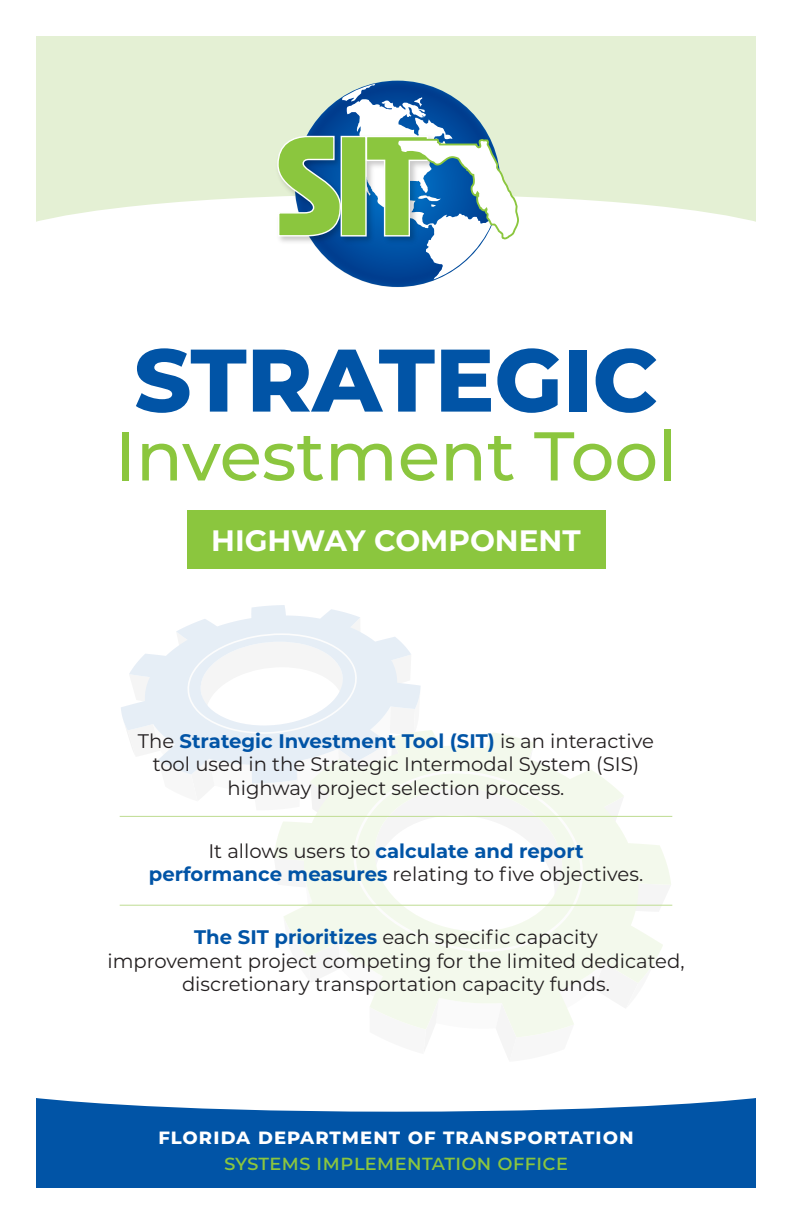
<style>
.page{position:relative;width:792px;height:1224px;background:#fff}
.page>*{position:absolute;margin:0;border:0;box-sizing:border-box;transform-origin:0 0}
.t1{font:800 88.6px "Montserrat";color:#0154a6}
.t2{font:500 68.8px "Montserrat";color:#8bc63e}
.t3{font:700 29.6px "Montserrat";color:#fff}
.t4{font:700 21.6px/26.4px "Montserrat";letter-spacing:.03em;color:#fff;text-align:center}
.t5{font:19.6px/23.6px "Montserrat";color:#231f20;text-align:center}
.s1{font-weight:700;color:#0154a6}
.s2{font-weight:500;color:#8bc63e}
</style>
<div class="page">
<svg style="left:121px;top:605px;width:228px;height:113px"></svg>
<svg style="left:123px;top:614px;width:548px;height:423px"></svg>
<div style="left:187px;top:510px;width:418px;height:59px;background:#8bc63e"></div>
<svg style="left:36px;top:36px;width:720px;height:186px;background:#e5f0d7"></svg>
<img style="left:270px;top:111px;width:7px;height:111px">
<svg style="left:277px;top:84px;width:243px;height:195px"></svg>
<svg style="left:36px;top:1098px;width:720px;height:90px;background:#1c66af"></svg>
<hr style="left:120px;top:816px;width:552px;height:1px;background:#c4df9b">
<hr style="left:120px;top:905px;width:552px;height:1px;background:#c4df9b">
<p class="t1" style="left:134px;top:315px;width:525px">STRATEGIC</p>
<p class="t2" style="left:115px;top:408px;width:564px">Investment Tool</p>
<p class="t3" style="left:211px;top:519px;width:371px">HIGHWAY COMPONENT</p>
<p class="t5" style="left:138px;top:728px;width:518px">The <span class="s1">Strategic Investment Tool (SIT)</span> is an interactive tool used in the Strategic Intermodal System (SIS) highway project selection process.</p>
<p class="t5" style="left:149px;top:838px;width:496px">It allows users to <span class="s1">calculate and report performance measures</span> relating to five objectives.</p>
<p class="t5" style="left:107px;top:925px;width:579px"><span class="s1">The SIT prioritizes</span> each specific capacity<br>improvement project competing for the limited dedicated, discretionary transportation capacity funds.</p>
<p class="t4" style="left:158px;top:1122px;width:477px">florida department of transportation <span class="s2">systems implementation office</span></p>
</div>
